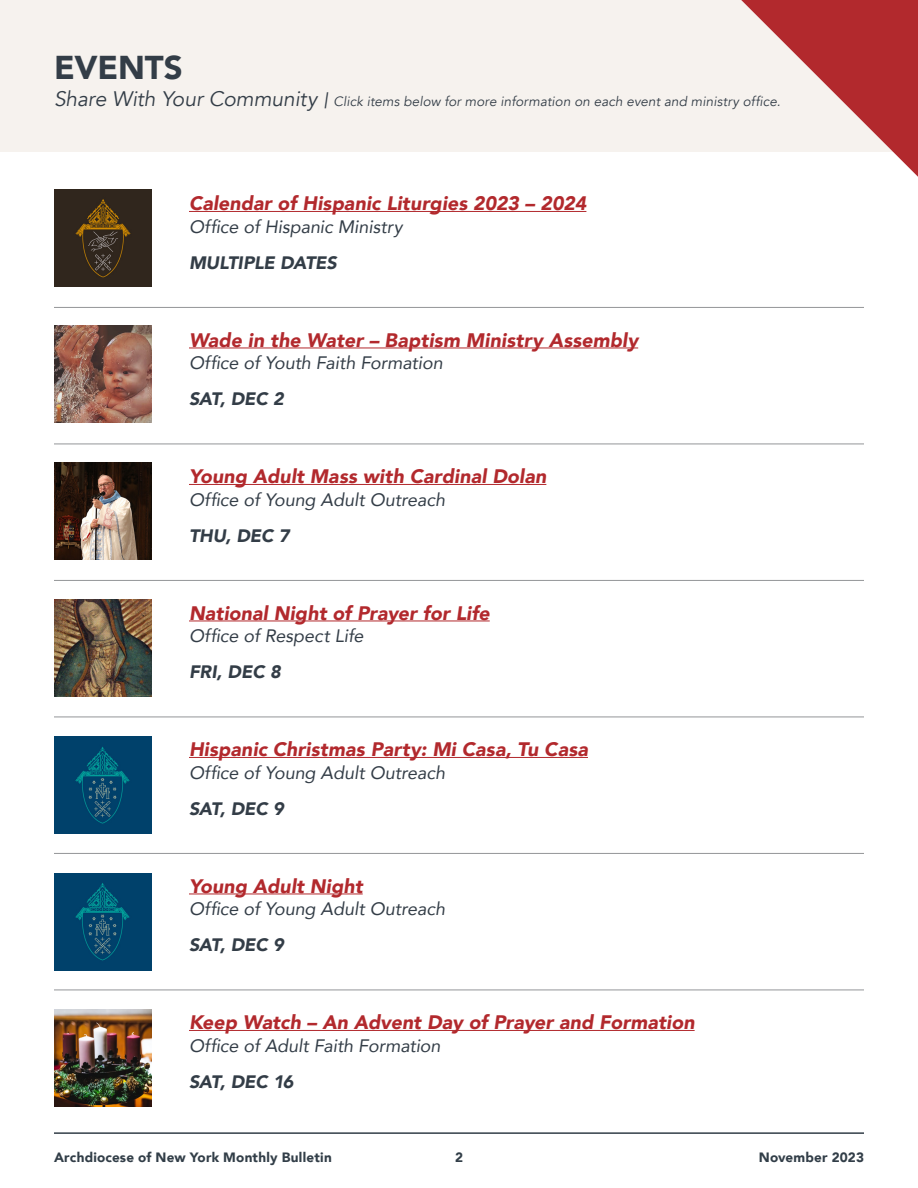
<style>
.page{position:relative;width:918px;height:1188px;background:#fff}
.page>*{position:absolute;margin:0;border:0;box-sizing:border-box;transform-origin:0 0}
.t1{font:900 33px "Avenir";letter-spacing:-.005em;color:#333d47}
.t2{font:italic 900 19.5px "Avenir";letter-spacing:.005em;color:#b2292d}
.t3{font:italic 18px "Avenir";letter-spacing:-.005em;color:#333d47}
.t4{font:italic 900 18px "Avenir";letter-spacing:-.005em;color:#333d47}
.t5{font:italic 13.5px "Avenir";letter-spacing:.01em;color:#333d47}
.t6{font:900 13.5px "Avenir";letter-spacing:.015em;color:#323e48}
.s1{font-size:21px}
</style>
<div class="page">
<hr style="left:189px;top:211px;width:397px;height:1px;background:#b2292d">
<hr style="left:54px;top:307px;width:810px;height:1px;background:#939598">
<hr style="left:189px;top:347px;width:449px;height:1px;background:#b2292d">
<hr style="left:54px;top:444px;width:810px;height:1px;background:#939598">
<hr style="left:189px;top:484px;width:357px;height:1px;background:#b2292d">
<hr style="left:54px;top:580px;width:810px;height:1px;background:#939598">
<hr style="left:189px;top:620px;width:301px;height:1px;background:#b2292d">
<hr style="left:54px;top:717px;width:810px;height:1px;background:#939598">
<hr style="left:189px;top:757px;width:399px;height:1px;background:#b2292d">
<hr style="left:54px;top:853px;width:810px;height:1px;background:#939598">
<hr style="left:189px;top:893px;width:174px;height:1px;background:#b2292d">
<hr style="left:54px;top:990px;width:810px;height:1px;background:#939598">
<hr style="left:189px;top:1030px;width:506px;height:1px;background:#b2292d">
<img style="left:54px;top:463px;width:97px;height:97px">
<img style="left:54px;top:326px;width:97px;height:97px">
<div style="left:0;top:0;width:918px;height:152px;background:#f6f2ee"></div>
<svg style="left:741px;top:0;width:177px;height:177px"></svg>
<img style="left:54px;top:189px;width:97px;height:97px">
<img style="left:54px;top:599px;width:97px;height:98px">
<img style="left:54px;top:873px;width:97px;height:97px">
<img style="left:54px;top:1010px;width:97px;height:97px">
<img style="left:54px;top:736px;width:97px;height:97px">
<hr style="left:54px;top:1132px;width:810px;height:2px;background:#323e48">
<h1 class="t1" style="left:54px;top:39px;width:130px">EVENTS</h1>
<p class="t5" style="left:54px;top:93px;width:728px"><span class="s1">Share With Your Community |</span> Click items below for more information on each event and ministry office.</p>
<p class="t2" style="left:189px;top:187px;width:399px">Calendar of Hispanic Liturgies 2023 – 2024</p>
<p class="t3" style="left:189px;top:215px;width:215px">Office of Hispanic Ministry</p>
<p class="t4" style="left:189px;top:247px;width:149px">MULTIPLE DATES</p>
<p class="t2" style="left:189px;top:324px;width:451px">Wade in the Water – Baptism Ministry Assembly</p>
<p class="t3" style="left:189px;top:352px;width:255px">Office of Youth Faith Formation</p>
<p class="t4" style="left:189px;top:384px;width:96px">SAT, DEC 2</p>
<p class="t2" style="left:189px;top:460px;width:359px">Young Adult Mass with Cardinal Dolan</p>
<p class="t3" style="left:189px;top:488px;width:258px">Office of Young Adult Outreach</p>
<p class="t4" style="left:189px;top:520px;width:102px">THU, DEC 7</p>
<p class="t2" style="left:189px;top:597px;width:302px">National Night of Prayer for Life</p>
<p class="t3" style="left:189px;top:625px;width:176px">Office of Respect Life</p>
<p class="t4" style="left:189px;top:657px;width:93px">FRI, DEC 8</p>
<p class="t2" style="left:189px;top:733px;width:400px">Hispanic Christmas Party: Mi Casa, Tu Casa</p>
<p class="t3" style="left:189px;top:761px;width:258px">Office of Young Adult Outreach</p>
<p class="t4" style="left:189px;top:793px;width:96px">SAT, DEC 9</p>
<p class="t2" style="left:189px;top:870px;width:175px">Young Adult Night</p>
<p class="t3" style="left:189px;top:898px;width:258px">Office of Young Adult Outreach</p>
<p class="t4" style="left:189px;top:930px;width:96px">SAT, DEC 9</p>
<p class="t2" style="left:189px;top:1006px;width:507px">Keep Watch – An Advent Day of Prayer and Formation</p>
<p class="t3" style="left:189px;top:1034px;width:253px">Office of Adult Faith Formation</p>
<p class="t4" style="left:189px;top:1066px;width:106px">SAT, DEC 16</p>
<p class="t6" style="left:54px;top:1146px;width:279px">Archdiocese of New York Monthly Bulletin</p>
<p class="t6" style="left:455px;top:1146px;width:9px">2</p>
<p class="t6" style="left:759px;top:1146px;width:107px">November 2023</p>
</div>
